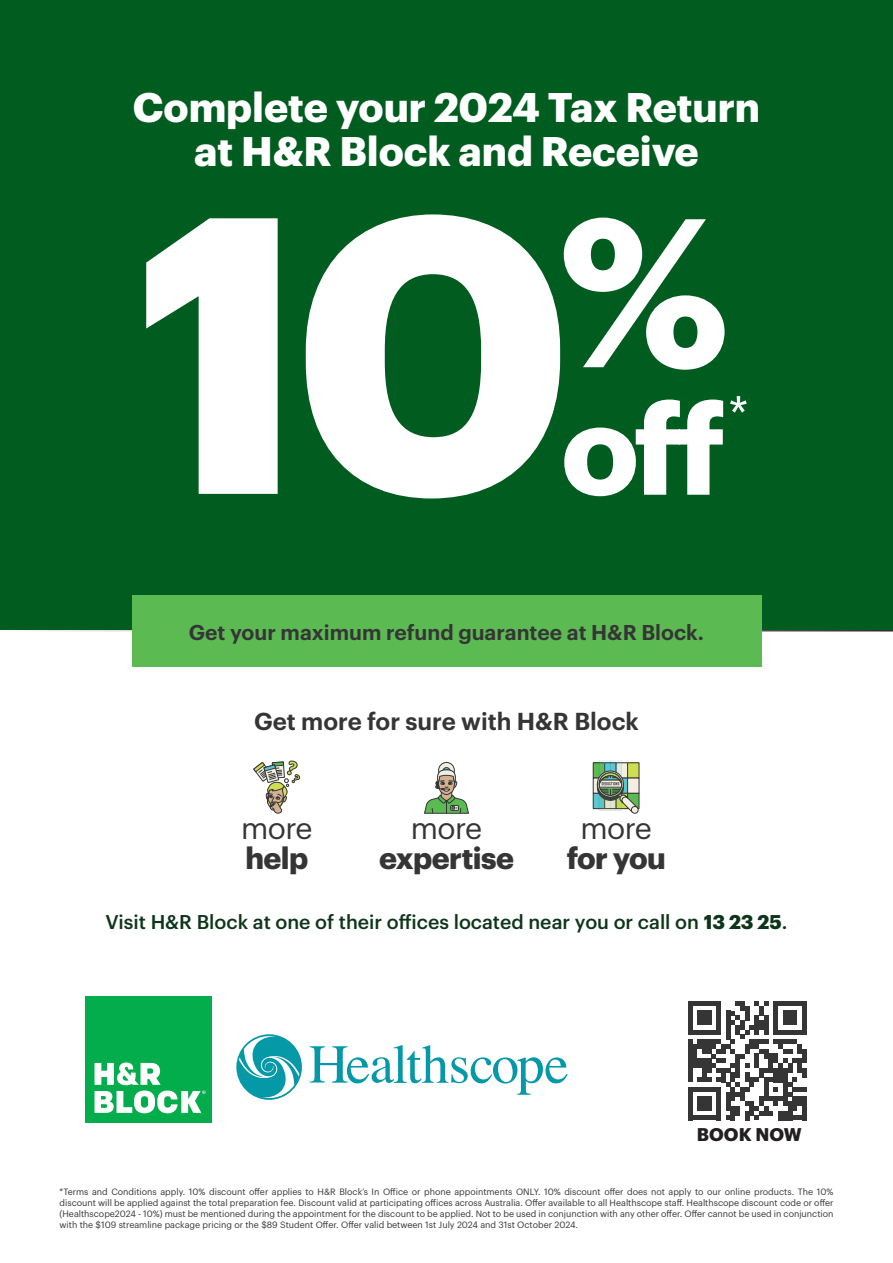
<style>
.page{position:relative;width:893px;height:1263px;background:#fff}
.page>*{position:absolute;margin:0;border:0;box-sizing:border-box;transform-origin:0 0}
.t1{font:700 40.5px/43.5px "Graphik";color:#fff;text-align:center}
.t2{font:700 30px "Graphik";letter-spacing:-.02em;color:#363536}
.t3{font:30px "Graphik";letter-spacing:-.02em;color:#363536}
.t4{font:600 24px "Graphik";color:#363536}
.t5{font:600 21px "Graphik";color:#363536}
.t6{font:500 19.5px "Graphik";color:#0e3519}
.t7{font:700 18px "Graphik";letter-spacing:.005em;color:#231f20}
.t8{font:9px/10.8px "Graphik";color:#363536;text-align:justify}
.s1{font-weight:700}
</style>
<div class="page">
<div style="left:85px;top:996px;width:126px;height:126px;background:#03ad4c"></div>
<svg style="left:95px;top:1062px;width:111px;height:51px"></svg>
<svg style="left:310px;top:1045px;width:257px;height:50px"></svg>
<svg style="left:236px;top:1034px;width:66px;height:66px"></svg>
<svg style="left:688px;top:1001px;width:119px;height:119px"></svg>
<div style="left:802px;top:1096px;width:5px;height:15px;background:#363536"></div>
<div style="left:802px;top:1111px;width:5px;height:9px;background:#363536"></div>
<div style="left:0;top:0;width:893px;height:631px;background:#005d1f"></div>
<svg style="left:253px;top:760px;width:47px;height:53px"></svg>
<svg style="left:439px;top:762px;width:15px;height:16px"></svg>
<div style="left:438px;top:762px;width:16px;height:16px;border:1px solid #363536;border-radius:50%"></div>
<div style="left:443px;top:767px;width:7px;height:8px;border:1px solid #363536;border-radius:50%"></div>
<svg style="left:424px;top:769px;width:45px;height:44px"></svg>
<div style="left:593px;top:763px;width:12px;height:15px;background:#5bbb52"></div>
<div style="left:593px;top:763px;width:12px;height:15px;border:1px solid #363536"></div>
<svg style="left:595px;top:780px;width:2px;height:11px"></svg>
<div style="left:593px;top:778px;width:12px;height:15px;border:1px solid #363536"></div>
<div style="left:593px;top:793px;width:12px;height:16px;background:#5bc7d2"></div>
<div style="left:593px;top:793px;width:12px;height:16px;border:1px solid #363536"></div>
<svg style="left:597px;top:760px;width:41px;height:53px;background:#93ab8e"></svg>
<svg style="left:146px;top:214px;width:578px;height:284px"></svg>
<svg style="left:564px;top:396px;width:183px;height:100px"></svg>
<div style="left:132px;top:596px;width:629px;height:71px;background:#5bbb52"></div>
<h1 class="t1" style="left:133px;top:82px;width:629px">Complete your 2024 Tax Return at H&amp;R Block and Receive</h1>
<h3 class="t5" style="left:189px;top:616px;width:517px">Get your maximum refund guarantee at H&amp;R Block.</h3>
<h3 class="t4" style="left:254px;top:703px;width:386px">Get more for sure with H&amp;R Block</h3>
<h2 class="t3" style="left:241px;top:805px;width:73px">more</h2>
<h2 class="t2" style="left:245px;top:834px;width:64px">help</h2>
<h2 class="t3" style="left:411px;top:805px;width:73px">more</h2>
<h2 class="t2" style="left:379px;top:834px;width:136px">expertise</h2>
<h2 class="t3" style="left:580px;top:805px;width:73px">more</h2>
<h2 class="t2" style="left:567px;top:834px;width:101px">for you</h2>
<h3 class="t6" style="left:106px;top:907px;width:683px">Visit H&amp;R Block at one of their offices located near you or call on <span class="s1">13 23 25</span>.</h3>
<h3 class="t7" style="left:697px;top:1121px;width:107px">BOOK NOW</h3>
<p class="t8" style="left:60px;top:1186px;width:775px">*Terms and Conditions apply. 10% discount offer applies to H&amp;R Block’s In Office or phone appointments ONLY. 10% discount offer does not apply to our online products. The 10% discount will be applied against the total preparation fee. Discount valid at participating offices across Australia. Offer available to all Healthscope staff. Healthscope discount code or offer (Healthscope2024 - 10%) must be mentioned during the appointment for the discount to be applied. Not to be used in conjunction with any other offer. Offer cannot be used in conjunction with the $109 streamline package pricing or the $89 Student Offer. Offer valid between 1st July 2024 and 31st October 2024.</p>
</div>
